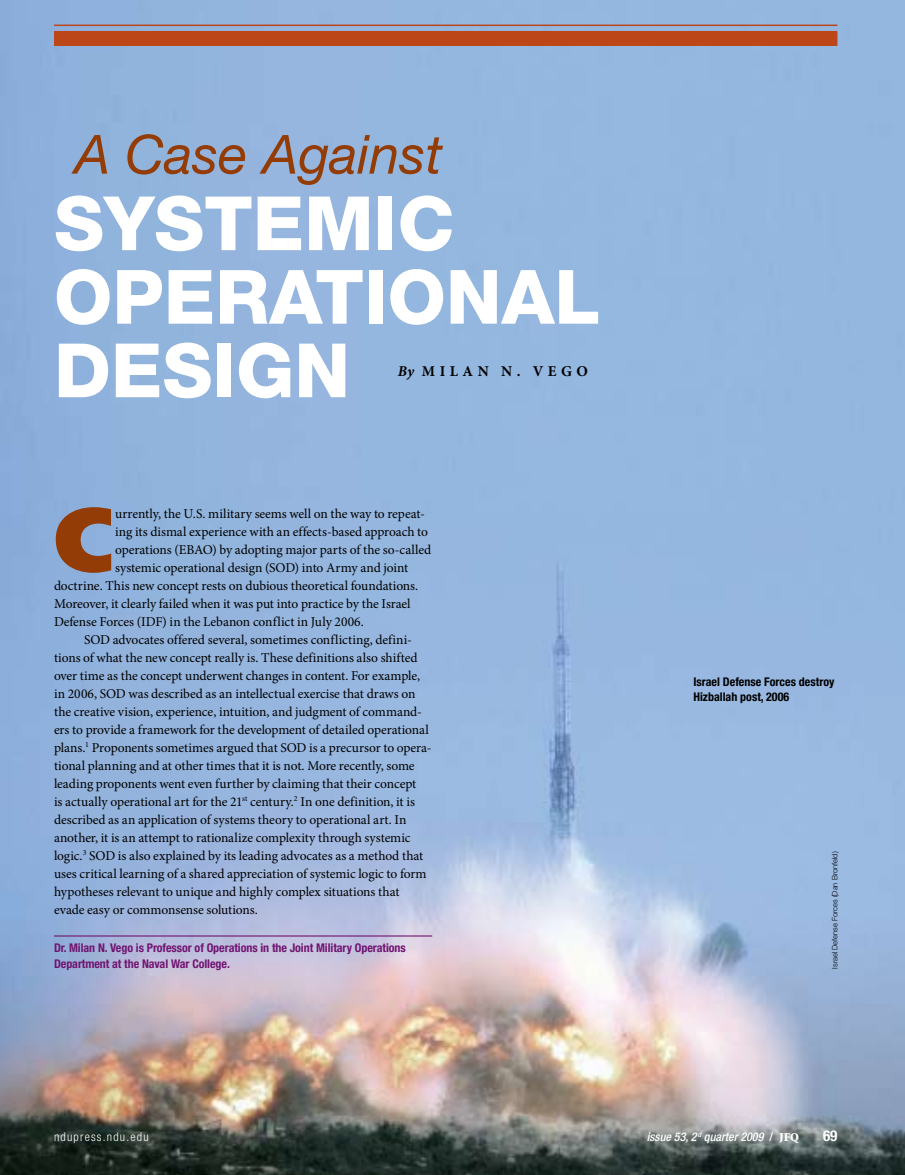
<style>
.page{position:relative;width:905px;height:1175px;background:#fff}
.page>*{position:absolute;margin:0;border:0;box-sizing:border-box;transform-origin:0 0}
.t1{font:900 90.9px "Frutiger LT Std";color:#933c06}
.t2{font:800 75px/73.5px "Helvetica Neue LT Std";color:#fff}
.t3{font:italic 54px "Helvetica Neue LT Std";color:#933c06}
.t4{font:700 15px "Minion Pro";letter-spacing:.3em;color:#000}
.t5{font:700 condensed 15px "Helvetica Neue LT Std";color:#fff}
.t6{font:13.5px "Minion Pro";letter-spacing:-.005em;color:#000}
.t7{font:700 condensed 12px/16.5px "Helvetica Neue LT Std";letter-spacing:-.005em;color:#711471}
.t8{font:700 condensed 12px/15px "Helvetica Neue LT Std";color:#000}
.t9{font:italic 500 condensed 12px "Helvetica Neue LT Std";color:#fff}
.t10{font:300 condensed 12px "Helvetica Neue LT Std";letter-spacing:.1em;color:#fff}
.t11{font:300 7.5px "Helvetica Neue LT Std";color:#000}
.s1{font-style:italic}
.s2{font-style:normal}
.s3{font-family:"Minion Std";font-weight:900;font-style:normal;font-stretch:normal}
</style>
<div class="page">
<img style="left:0;top:0;width:904px;height:1174px">
<div style="left:54px;top:31px;width:783px;height:15px;background:#bd4618"></div>
<hr style="left:54px;top:25px;width:783px;height:1px;background:#bd4618">
<hr style="left:54px;top:935px;width:378px;height:1px;background:#711471">
<h3 class="t3" style="left:74px;top:122px;width:370px">A Case Against</h3>
<h2 class="t2" style="left:54px;top:186px;width:547px">SYSTEMIC<br>OPERATIONAL<br>DESIGN</h2>
<p class="t4" style="left:398px;top:361px;width:192px"><span class="s1">By</span> MILAN N. VEGO</p>
<h1 class="t1" style="left:54px;top:484px;width:60px">C</h1>
<p class="t6" style="left:115px;top:504px;width:311px">urrently, the U.S. military seems well on the way to repeat-</p>
<p class="t6" style="left:115px;top:522px;width:314px">ing its dismal experience with an effects-based approach to</p>
<p class="t6" style="left:115px;top:540px;width:317px">operations (EBAO) by adopting major parts of the so-called</p>
<p class="t6" style="left:115px;top:558px;width:294px">systemic operational design (SOD) into Army and joint</p>
<p class="t6" style="left:54px;top:576px;width:366px">doctrine. This new concept rests on dubious theoretical foundations.</p>
<p class="t6" style="left:54px;top:594px;width:358px">Moreover, it clearly failed when it was put into practice by the Israel</p>
<p class="t6" style="left:54px;top:612px;width:311px">Defense Forces (IDF) in the Lebanon conflict in July 2006.</p>
<p class="t6" style="left:84px;top:630px;width:329px">SOD advocates offered several, sometimes conflicting, defini-</p>
<p class="t6" style="left:54px;top:648px;width:365px">tions of what the new concept really is. These definitions also shifted</p>
<p class="t6" style="left:54px;top:666px;width:367px">over time as the concept underwent changes in content. For example,</p>
<p class="t6" style="left:54px;top:684px;width:363px">in 2006, SOD was described as an intellectual exercise that draws on</p>
<p class="t6" style="left:54px;top:702px;width:369px">the creative vision, experience, intuition, and judgment of command-</p>
<p class="t6" style="left:54px;top:720px;width:376px">ers to provide a framework for the development of detailed operational</p>
<p class="t6" style="left:54px;top:738px;width:379px">plans.<sup>1</sup> Proponents sometimes argued that SOD is a precursor to opera-</p>
<p class="t6" style="left:54px;top:756px;width:362px">tional planning and at other times that it is not. More recently, some</p>
<p class="t6" style="left:54px;top:774px;width:364px">leading proponents went even further by claiming that their concept</p>
<p class="t6" style="left:54px;top:792px;width:362px">is actually operational art for the 21<sup>st</sup> century.<sup>2</sup> In one definition, it is</p>
<p class="t6" style="left:54px;top:810px;width:354px">described as an application of systems theory to operational art. In</p>
<p class="t6" style="left:54px;top:828px;width:358px">another, it is an attempt to rationalize complexity through systemic</p>
<p class="t6" style="left:54px;top:846px;width:371px">logic.<sup>3</sup> SOD is also explained by its leading advocates as a method that</p>
<p class="t6" style="left:54px;top:864px;width:374px">uses critical learning of a shared appreciation of systemic logic to form</p>
<p class="t6" style="left:54px;top:882px;width:347px">hypotheses relevant to unique and highly complex situations that</p>
<p class="t6" style="left:54px;top:900px;width:205px">evade easy or commonsense solutions.</p>
<p class="t7" style="left:54px;top:938px;width:353px">Dr. Milan N. Vego is Professor of Operations in the Joint Military Operations<br>Department at the Naval War College.</p>
<p class="t8" style="left:693px;top:673px;width:142px">Israel Defense Forces destroy<br>Hizballah post, 2006</p>
<p class="t11" style="left:830px;top:968px;width:118px;rotate:-90deg">Israel Defense Forces (Dan Bronfeld)</p>
<p class="t10" style="left:54px;top:1129px;width:96px">ndupress.ndu.edu</p>
<p class="t9" style="left:646px;top:1129px;width:154px">issue 53, 2 <sup>d</sup> quarter 2009 <span class="s2">/</span> <span class="s3">JFQ</span></p>
<p class="t5" style="left:823px;top:1126px;width:16px">69</p>
</div>
